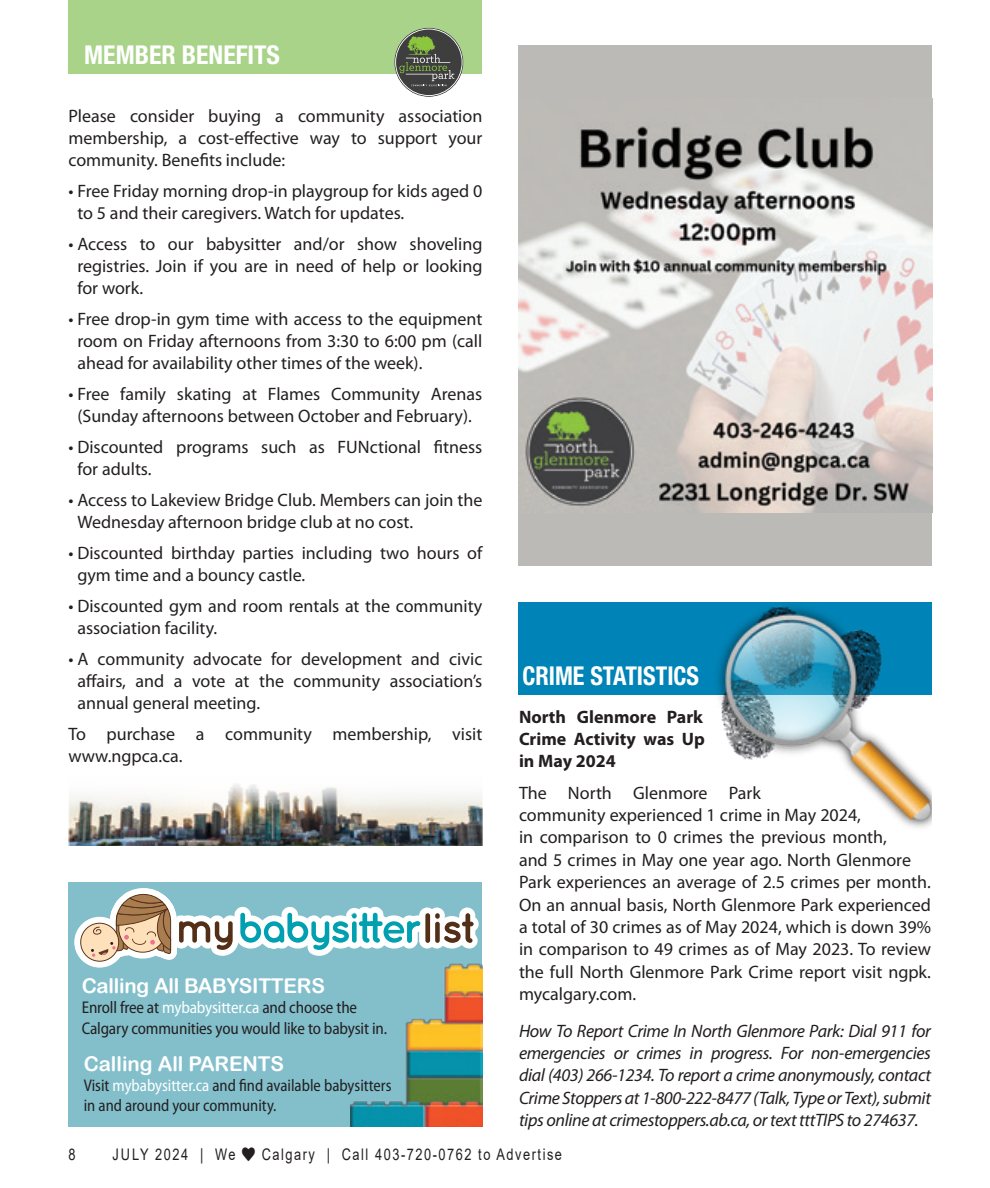
<style>
.page{position:relative;width:990px;height:1188px;background:#fff}
.page>*{position:absolute;margin:0;border:0;box-sizing:border-box;transform-origin:0 0}
.t1{font:700 condensed 26px "Helvetica Neue LT Std";color:#fff;scale:.93 1}
.t2{font:700 condensed 26px "Helvetica Neue LT Std";color:#fff}
.t3{font:20.4px "Arial Rounded MT Bold";letter-spacing:-.01em;color:#fff}
.Body_text{font:18px/22px "Myriad Pro";color:#231f20}
.Body_text-2{font:italic 18px/22.4px "Myriad Pro";letter-spacing:-.02em;color:#231f20;text-align:justify}
.Body_text-3{font:700 18px/22.4px "Myriad Pro";color:#231f20;text-align:justify}
.t4{font:semi-condensed 17px/20.4px "Myriad Pro";letter-spacing:-.01em;color:#231f20}
.t5{font:semi-condensed 17px/20.4px "Myriad Pro";letter-spacing:-.01em;color:#231f20;scale:.94 1}
.t6{font:16px "Arial";letter-spacing:.12em;color:#231f20;scale:.8 1}
.s1{color:#fff}
</style>
<div class="page">
<div style="left:68px;top:0;width:414px;height:73px;background:#a8d389"></div>
<svg style="left:394px;top:28px;width:70px;height:69px"></svg>
<img style="left:68px;top:784px;width:414px;height:62px">
<div style="left:518px;top:46px;width:414px;height:520px;background:#bcbab7"></div>
<img style="left:518px;top:126px;width:414px;height:387px">
<div style="left:68px;top:882px;width:414px;height:244px;background:#82bfcb"></div>
<svg style="left:74px;top:888px;width:404px;height:80px"></svg>
<img style="left:351px;top:953px;width:131px;height:173px">
<div style="left:518px;top:603px;width:414px;height:92px;background:#0083b6"></div>
<img style="left:718px;top:606px;width:214px;height:222px">
<p class="t2" style="left:84px;top:39px;width:197px">MEMBER BENEFITS</p>
<p class="Body_text" style="left:68px;top:105px;width:416px;text-align:justify">Please consider buying a community association membership, a cost-effective way to support your community. Benefits include:</p>
<p class="Body_text" style="left:77px;top:180px;width:407px;text-indent:-9px">• Free Friday morning drop-in playgroup for kids aged 0 to 5 and their caregivers. Watch for updates.</p>
<p class="Body_text" style="left:77px;top:233px;width:407px;text-align:justify;text-indent:-9px">• Access to our babysitter and/or show shoveling registries. Join if you are in need of help or looking for work.</p>
<p class="Body_text" style="left:77px;top:308px;width:407px;text-align:justify;text-indent:-9px">• Free drop-in gym time with access to the equipment room on Friday afternoons from 3:30 to 6:00 pm (call ahead for availability other times of the week).</p>
<p class="Body_text" style="left:68px;top:383px;width:415px;text-align:center">• Free family skating at Flames Community Arenas (Sunday afternoons between October and February).</p>
<p class="Body_text" style="left:77px;top:436px;width:407px;text-indent:-9px">• Discounted programs such as FUNctional fitness for adults.</p>
<p class="Body_text" style="left:77px;top:489px;width:407px;text-indent:-9px">• Access to Lakeview Bridge Club. Members can join the<br>Wednesday afternoon bridge club at no cost.</p>
<p class="Body_text" style="left:77px;top:542px;width:406px;text-indent:-9px">• Discounted birthday parties including two hours of gym time and a bouncy castle.</p>
<p class="Body_text" style="left:77px;top:595px;width:406px;text-indent:-9px">• Discounted gym and room rentals at the community association facility.</p>
<p class="Body_text" style="left:77px;top:648px;width:407px;text-align:justify;text-indent:-9px">• A community advocate for development and civic affairs, and a vote at the community association’s annual general meeting.</p>
<p class="Body_text" style="left:68px;top:723px;width:415px">To purchase a community membership, visit www.ngpca.ca.</p>
<p class="t3" style="left:82px;top:974px;width:245px">Calling All BABYSITTERS</p>
<p class="t4" style="left:82px;top:998px;width:307px">Enroll free at <span class="s1">mybabysitter.ca</span> and choose the<br>Calgary communities you would like to babysit in.</p>
<p class="t3" style="left:84px;top:1051px;width:202px">Calling All PARENTS</p>
<p class="t5" style="left:84px;top:1076px;width:329px">Visit <span class="s1">mybabysitter.ca</span> and find available babysitters in and around your community.</p>
<p class="t1" style="left:522px;top:660px;width:192px">CRIME STATISTICS</p>
<p class="Body_text-3" style="left:519px;top:705px;width:187px">North Glenmore Park Crime Activity was Up in May 2024</p>
<p class="Body_text" style="left:519px;top:781px;width:414px">The North Glenmore Park<br>community experienced 1 crime in May 2024,<br>in comparison to 0 crimes the previous month,<br>and 5 crimes in May one year ago. North Glenmore Park experiences an average of 2.5 crimes per month.<br>On an annual basis, North Glenmore Park experienced a total of 30 crimes as of May 2024, which is down 39% in comparison to 49 crimes as of May 2023. To review the full North Glenmore Park Crime report visit ngpk. mycalgary.com.</p>
<p class="Body_text-2" style="left:519px;top:1019px;width:414px">How To Report Crime In North Glenmore Park: Dial 911 for emergencies or crimes in progress. For non-emergencies dial (403) 266-1234. To report a crime anonymously, contact Crime Stoppers at 1-800-222-8477 (Talk, Type or Text), submit tips online at crimestoppers.ab.ca, or text tttTIPS to 274637.</p>
<p class="t6" style="left:68px;top:1143px;width:10px">8</p>
<p class="t6" style="left:112px;top:1143px;width:156px">JULY 2024 | We</p>
<p class="t6" style="left:262px;top:1143px;width:377px">Calgary | Call 403-720-0762 to Advertise</p>
</div>
